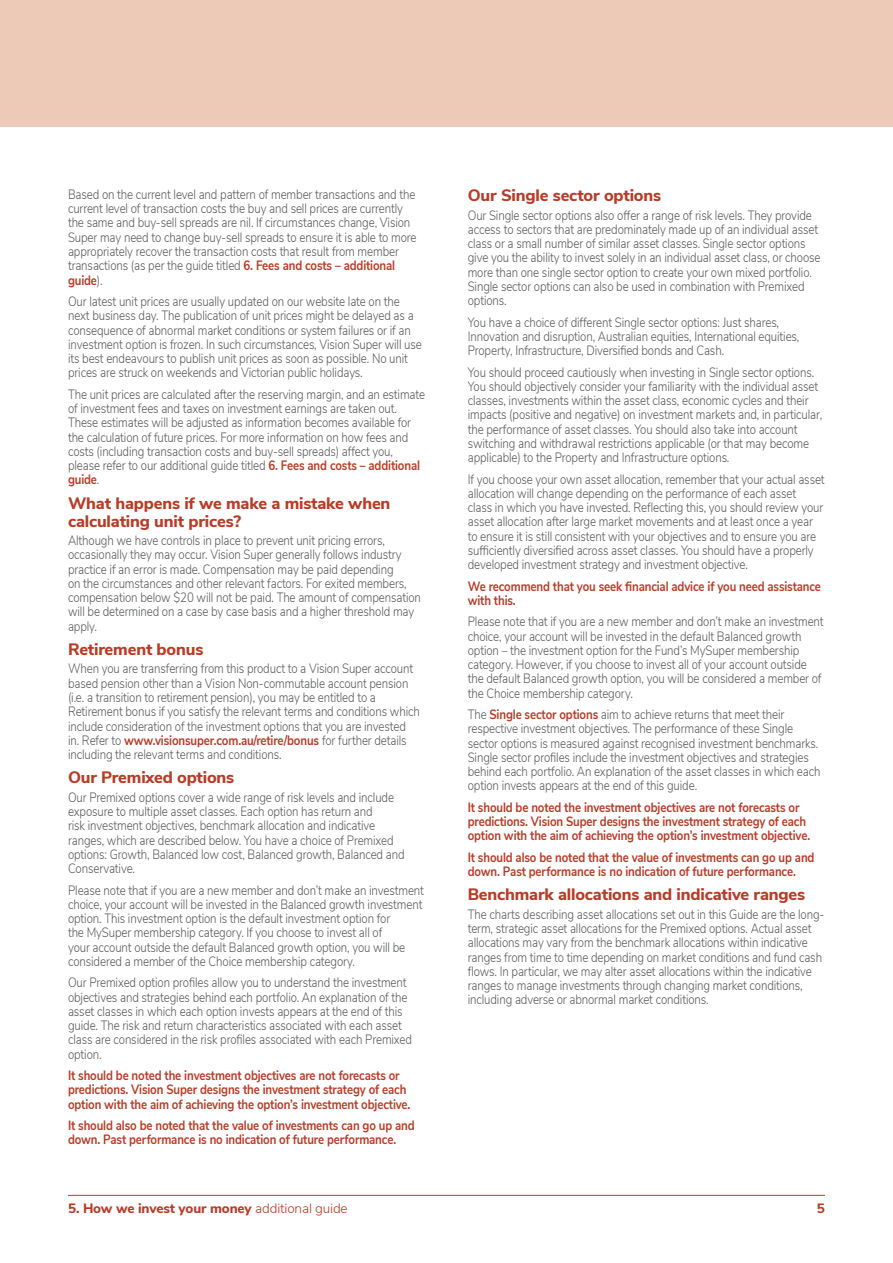
<style>
.page{position:relative;width:893px;height:1263px;background:#fff}
.page>*{position:absolute;margin:0;border:0;box-sizing:border-box;transform-origin:0 0}
.t1{font:800 16.5px/18px "Nunito Sans";letter-spacing:-.01em;color:#b83b26}
.t2{font:300 13.5px/14.2px "Nunito Sans";letter-spacing:-.01em;color:#58595b;scale:.85 1}
.t3{font:700 13.5px/14.2px "Nunito Sans";letter-spacing:-.01em;color:#b83b26;scale:.85 1}
.t4{font:800 13.5px "Nunito Sans";letter-spacing:-.01em;color:#b83b26}
.s1{font-weight:700;color:#b83b26}
.s2{font-weight:300}
</style>
<div class="page">
<hr style="left:68px;top:1195px;width:757px;height:1px;background:#b83b26">
<div style="left:0;top:0;width:893px;height:126px;background:#edcab8"></div>
<p class="t2" style="left:68px;top:186px;width:412px">Based on the current level and pattern of member transactions and the current level of transaction costs the buy and sell prices are currently the same and buy-sell spreads are nil. If circumstances change, Vision Super may need to change buy-sell spreads to ensure it is able to more appropriately recover the transaction costs that result from member transactions (as per the guide titled <span class="s1">6. Fees and costs – additional guide</span>).</p>
<p class="t2" style="left:68px;top:293px;width:418px">Our latest unit prices are usually updated on our website late on the next business day. The publication of unit prices might be delayed as a consequence of abnormal market conditions or system failures or if an investment option is frozen. In such circumstances, Vision Super will use its best endeavours to publish unit prices as soon as possible. No unit prices are struck on weekends and Victorian public holidays.</p>
<p class="t2" style="left:68px;top:386px;width:422px">The unit prices are calculated after the reserving margin, and an estimate of investment fees and taxes on investment earnings are taken out.<br>These estimates will be adjusted as information becomes available for the calculation of future prices. For more information on how fees and costs (including transaction costs and buy-sell spreads) affect you, please refer to our additional guide titled <span class="s1">6. Fees and costs – additional guide</span>.</p>
<p class="t1" style="left:68px;top:493px;width:324px">What happens if we make a mistake when calculating unit prices?</p>
<p class="t2" style="left:68px;top:532px;width:417px">Although we have controls in place to prevent unit pricing errors, occasionally they may occur. Vision Super generally follows industry practice if an error is made. Compensation may be paid depending<br>on the circumstances and other relevant factors. For exited members, compensation below $20 will not be paid. The amount of compensation will be determined on a case by case basis and a higher threshold may apply.</p>
<p class="t1" style="left:68px;top:639px;width:137px">Retirement bonus</p>
<p class="t2" style="left:68px;top:661px;width:415px">When you are transferring from this product to a Vision Super account based pension other than a Vision Non-commutable account pension (i.e. a transition to retirement pension), you may be entitled to a Retirement bonus if you satisfy the relevant terms and conditions which include consideration of the investment options that you are invested in. Refer to <span class="s1">www.visionsuper.com.au/retire/bonus</span> for further details including the relevant terms and conditions.</p>
<p class="t1" style="left:68px;top:768px;width:168px">Our Premixed options</p>
<p class="t2" style="left:68px;top:789px;width:398px">Our Premixed options cover a wide range of risk levels and include exposure to multiple asset classes. Each option has return and<br>risk investment objectives, benchmark allocation and indicative ranges, which are described below. You have a choice of Premixed options: Growth, Balanced low cost, Balanced growth, Balanced and Conservative.</p>
<p class="t2" style="left:68px;top:882px;width:420px">Please note that if you are a new member and don’t make an investment choice, your account will be invested in the Balanced growth investment option. This investment option is the default investment option for<br>the MySuper membership category. If you choose to invest all of<br>your account outside the default Balanced growth option, you will be considered a member of the Choice membership category.</p>
<p class="t2" style="left:68px;top:975px;width:406px">Our Premixed option profiles allow you to understand the investment objectives and strategies behind each portfolio. An explanation of the asset classes in which each option invests appears at the end of this guide. The risk and return characteristics associated with each asset class are considered in the risk profiles associated with each Premixed option.</p>
<p class="t3" style="left:68px;top:1067px;width:404px">It should be noted the investment objectives are not forecasts or predictions. Vision Super designs the investment strategy of each option with the aim of achieving the option’s investment objective.</p>
<p class="t3" style="left:68px;top:1117px;width:409px">It should also be noted that the value of investments can go up and down. Past performance is no indication of future performance.</p>
<p class="t1" style="left:468px;top:185px;width:195px">Our Single sector options</p>
<p class="t2" style="left:468px;top:207px;width:417px">Our Single sector options also offer a range of risk levels. They provide access to sectors that are predominately made up of an individual asset class or a small number of similar asset classes. Single sector options give you the ability to invest solely in an individual asset class, or choose more than one single sector option to create your own mixed portfolio.<br>Single sector options can also be used in combination with Premixed options.</p>
<p class="t2" style="left:468px;top:314px;width:392px">You have a choice of different Single sector options: Just shares,<br>Innovation and disruption, Australian equities, International equities,<br>Property, Infrastructure, Diversified bonds and Cash.</p>
<p class="t2" style="left:468px;top:364px;width:419px">You should proceed cautiously when investing in Single sector options.<br>You should objectively consider your familiarity with the individual asset classes, investments within the asset class, economic cycles and their impacts (positive and negative) on investment markets and, in particular, the performance of asset classes. You should also take into account switching and withdrawal restrictions applicable (or that may become applicable) to the Property and Infrastructure options.</p>
<p class="t2" style="left:468px;top:471px;width:421px">If you choose your own asset allocation, remember that your actual asset allocation will change depending on the performance of each asset<br>class in which you have invested. Reflecting this, you should review your asset allocation after large market movements and at least once a year to ensure it is still consistent with your objectives and to ensure you are sufficiently diversified across asset classes. You should have a properly developed investment strategy and investment objective.</p>
<p class="t3" style="left:468px;top:578px;width:417px">We recommend that you seek financial advice if you need assistance with this.</p>
<p class="t2" style="left:468px;top:614px;width:420px">Please note that if you are a new member and don’t make an investment choice, your account will be invested in the default Balanced growth option – the investment option for the Fund’s MySuper membership category. However, if you choose to invest all of your account outside the default Balanced growth option, you will be considered a member of the Choice membership category.</p>
<p class="t2" style="left:468px;top:706px;width:416px">The <span class="s1">Single sector options</span> aim to achieve returns that meet their respective investment objectives. The performance of these Single sector options is measured against recognised investment benchmarks.<br>Single sector profiles include the investment objectives and strategies behind each portfolio. An explanation of the asset classes in which each option invests appears at the end of this guide.</p>
<p class="t3" style="left:468px;top:799px;width:404px">It should be noted the investment objectives are not forecasts or predictions. Vision Super designs the investment strategy of each option with the aim of achieving the option’s investment objective.</p>
<p class="t3" style="left:468px;top:849px;width:409px">It should also be noted that the value of investments can go up and down. Past performance is no indication of future performance.</p>
<p class="t1" style="left:468px;top:885px;width:339px">Benchmark allocations and indicative ranges</p>
<p class="t2" style="left:468px;top:906px;width:421px">The charts describing asset allocations set out in this Guide are the long&shy;term, strategic asset allocations for the Premixed options. Actual asset allocations may vary from the benchmark allocations within indicative ranges from time to time depending on market conditions and fund cash flows. In particular, we may alter asset allocations within the indicative ranges to manage investments through changing market conditions, including adverse or abnormal market conditions.</p>
<p class="t4" style="left:68px;top:1198px;width:281px">5. How we invest your money <span class="s2">additional guide</span></p>
<p class="t4" style="left:817px;top:1198px;width:10px">5</p>
</div>
